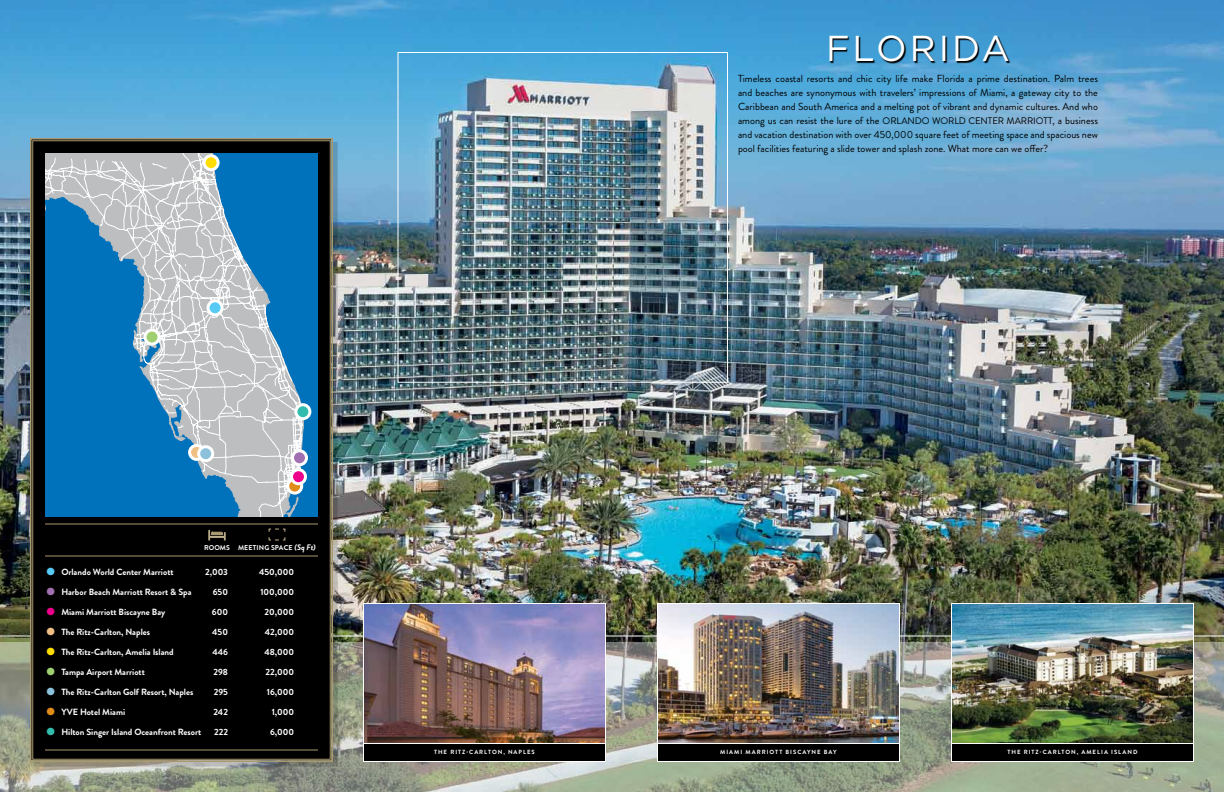
<style>
.page{position:relative;width:1224px;height:792px;background:#fff}
.page>*{position:absolute;margin:0;border:0;box-sizing:border-box;transform-origin:0 0}
.t1{font:36px "Gotham";color:#fff}
.t2{font:10.2px/14px "Brandon Grotesque";color:#000;text-align:justify}
.t3{font:9.5px "Brandon Grotesque";letter-spacing:-.01em;color:#000}
.t4{font:700 9px "Brandon Grotesque";color:#fff}
.t5{font:700 7px "Brandon Grotesque";letter-spacing:.02em;color:#fff}
.t6{font:700 6px "Brandon Grotesque";letter-spacing:.165em;color:#fff}
.s1{font-size:9.5px}
.s2{font-style:italic;font-size:8px}
.s3{font-size:29px;color:#57caf5}
.s4{font-size:29px;color:#a170b0}
.s5{font-size:29px;color:#ec008c}
.s6{font-size:29px;color:#f0bf84}
.s7{font-size:29px;color:#fd0}
.s8{font-size:29px;color:#9fcf70}
.s9{font-size:29px;color:#8bc1da}
.s10{font-size:29px;color:#df8c19}
.s11{font-size:29px;color:#32bcad}
</style>
<div class="page">
<img style="left:0;top:0;width:1224px;height:642px">
<svg style="left:0;top:642px;width:1224px;height:150px;background:#9ea693"></svg>
<hr style="left:0;top:636px;width:1224px;height:1px;background:#fff">
<div style="left:398px;top:52px;width:330px;height:331px;border:1px solid #fff"></div>
<img style="left:365px;top:605px;width:239px;height:137px">
<div style="left:363px;top:603px;width:243px;height:141px;border:1px solid #fff"></div>
<div style="left:364px;top:744px;width:242px;height:18px;background:#000"></div>
<div style="left:363px;top:743px;width:243px;height:19px;border:1px solid #fff"></div>
<img style="left:659px;top:605px;width:239px;height:137px">
<div style="left:657px;top:603px;width:243px;height:141px;border:1px solid #fff"></div>
<div style="left:658px;top:744px;width:242px;height:18px;background:#000"></div>
<div style="left:657px;top:743px;width:243px;height:19px;border:1px solid #fff"></div>
<img style="left:953px;top:605px;width:239px;height:137px">
<div style="left:951px;top:603px;width:243px;height:141px;border:1px solid #fff"></div>
<div style="left:952px;top:744px;width:242px;height:18px;background:#000"></div>
<div style="left:951px;top:743px;width:243px;height:19px;border:1px solid #fff"></div>
<svg style="left:29px;top:137px;width:305px;height:626px;background:#0c0b09"></svg>
<hr style="left:45px;top:556px;width:273px;height:1px;background:#a8996e">
<hr style="left:45px;top:524px;width:273px;height:1px;background:#a8996e">
<hr style="left:45px;top:750px;width:273px;height:1px;background:#a8996e">
<svg style="left:268px;top:528px;width:18px;height:13px"></svg>
<svg style="left:208px;top:530px;width:18px;height:10px"></svg>
<svg style="left:45px;top:153px;width:264px;height:364px;background:#4690c0"></svg>
<svg style="left:131px;top:229px;width:155px;height:163px;background:#a1b9c9"></svg>
<div style="left:309px;top:153px;width:9px;height:364px;background:#0072bc"></div>
<div style="left:296px;top:405px;width:14px;height:14px;background:#32bcad;border-radius:50%"></div>
<div style="left:294px;top:403px;width:17px;height:17px;border:3px solid #fff;border-radius:50%"></div>
<div style="left:292px;top:451px;width:14px;height:14px;background:#a170b0;border-radius:50%"></div>
<div style="left:291px;top:449px;width:17px;height:17px;border:3px solid #fff;border-radius:50%"></div>
<svg style="left:288px;top:479px;width:14px;height:14px"></svg>
<div style="left:286px;top:478px;width:17px;height:17px;border:3px solid #fff;border-radius:50%"></div>
<div style="left:145px;top:330px;width:14px;height:14px;background:#9fcf70;border-radius:50%"></div>
<div style="left:144px;top:329px;width:16px;height:17px;border:3px solid #fff;border-radius:50%"></div>
<div style="left:292px;top:470px;width:14px;height:14px;background:#ec008c;border-radius:50%"></div>
<div style="left:290px;top:468px;width:17px;height:17px;border:3px solid #fff;border-radius:50%"></div>
<div style="left:208px;top:301px;width:14px;height:14px;background:#57caf5;border-radius:50%"></div>
<div style="left:207px;top:299px;width:17px;height:17px;border:3px solid #fff;border-radius:50%"></div>
<div style="left:204px;top:156px;width:14px;height:14px;background:#fd0;border-radius:50%"></div>
<div style="left:203px;top:154px;width:17px;height:17px;border:3px solid #fff;border-radius:50%"></div>
<div style="left:190px;top:445px;width:14px;height:14px;background:#f0bf84;border-radius:50%"></div>
<div style="left:188px;top:444px;width:17px;height:17px;border:3px solid #fff;border-radius:50%"></div>
<div style="left:199px;top:447px;width:14px;height:14px;background:#8bc1da;border-radius:50%"></div>
<div style="left:197px;top:445px;width:17px;height:17px;border:3px solid #fff;border-radius:50%"></div>
<svg style="left:830px;top:36px;width:180px;height:27px;background:#3278a1"></svg>
<h1 class="t1" style="left:826px;top:26px;width:26px">FLO</h1>
<h1 class="t1" style="left:910px;top:26px;width:102px">RIDA</h1>
<p class="t2" style="left:738px;top:72px;width:362px">Timeless coastal resorts and chic city life make Florida a prime destination. Palm trees and beaches are synonymous with travelers’ impressions of Miami, a gateway city to the Caribbean and South America and a melting pot of vibrant and dynamic cultures. And who among us can resist the lure of the <span class="s1">Orlando World</span></p>
<p class="t2" style="left:738px;top:114px;width:362px;text-indent:305px"><span class="s1">tt</span>, a business and vacation destination with over 450,000 square feet of meeting space and spacious new pool facilities featuring a slide tower and splash zone. What more can we offer?</p>
<p class="t3" style="left:969px;top:114px;width:59px">Center Marrio</p>
<p class="t5" style="left:204px;top:543px;width:10px">ROOMS</p>
<p class="t5" style="left:238px;top:543px;width:79px">Meeting Space <span class="s2">(Sq Ft)</span></p>
<p class="t4" style="left:45px;top:566px;width:130px"><span class="s3">•</span> Orlando World Center Marriott</p>
<p class="t4" style="left:205px;top:566px;width:24px">2,003</p>
<p class="t4" style="left:259px;top:566px;width:36px">450,000</p>
<p class="t4" style="left:45px;top:586px;width:148px"><span class="s4">•</span> Harbor Beach Marriott Resort &amp; Spa</p>
<p class="t4" style="left:213px;top:586px;width:17px">650</p>
<p class="t4" style="left:260px;top:586px;width:35px">100,000</p>
<p class="t4" style="left:45px;top:606px;width:122px"><span class="s5">•</span> Miami Marriott Biscayne Bay</p>
<p class="t4" style="left:212px;top:606px;width:18px">600</p>
<p class="t4" style="left:265px;top:606px;width:31px">20,000</p>
<p class="t4" style="left:45px;top:626px;width:107px"><span class="s6">•</span> The Ritz-Carlton, Naples</p>
<p class="t4" style="left:212px;top:626px;width:17px">450</p>
<p class="t4" style="left:265px;top:626px;width:31px">42,000</p>
<p class="t4" style="left:45px;top:646px;width:130px"><span class="s7">•</span> The Ritz-Carlton, Amelia Island</p>
<p class="t4" style="left:212px;top:646px;width:17px">446</p>
<p class="t4" style="left:264px;top:646px;width:31px">48,000</p>
<p class="t4" style="left:45px;top:666px;width:101px"><span class="s8">•</span> Tampa Airport Marriott</p>
<p class="t4" style="left:213px;top:666px;width:16px">298</p>
<p class="t4" style="left:266px;top:666px;width:30px">22,000</p>
<p class="t4" style="left:45px;top:686px;width:150px"><span class="s9">•</span> The Ritz-Carlton Golf Resort, Naples</p>
<p class="t4" style="left:214px;top:686px;width:16px">295</p>
<p class="t4" style="left:267px;top:686px;width:29px">16,000</p>
<p class="t4" style="left:45px;top:706px;width:82px"><span class="s10">•</span> YVE Hotel Miami</p>
<p class="t4" style="left:213px;top:706px;width:16px">242</p>
<p class="t4" style="left:272px;top:706px;width:24px">1,000</p>
<p class="t4" style="left:45px;top:726px;width:158px"><span class="s11">•</span> Hilton Singer Island Oceanfront Resort</p>
<p class="t4" style="left:214px;top:726px;width:15px">222</p>
<p class="t4" style="left:270px;top:726px;width:25px">6,000</p>
<p class="t6" style="left:434px;top:748px;width:102px">Th e Ritz-Car lton, N aples</p>
<p class="t6" style="left:720px;top:748px;width:118px">Miami Marr iott B iscayne Bay</p>
<p class="t6" style="left:1007px;top:748px;width:131px">Th e Ritz-Car lton, Amelia I sland</p>
</div>
